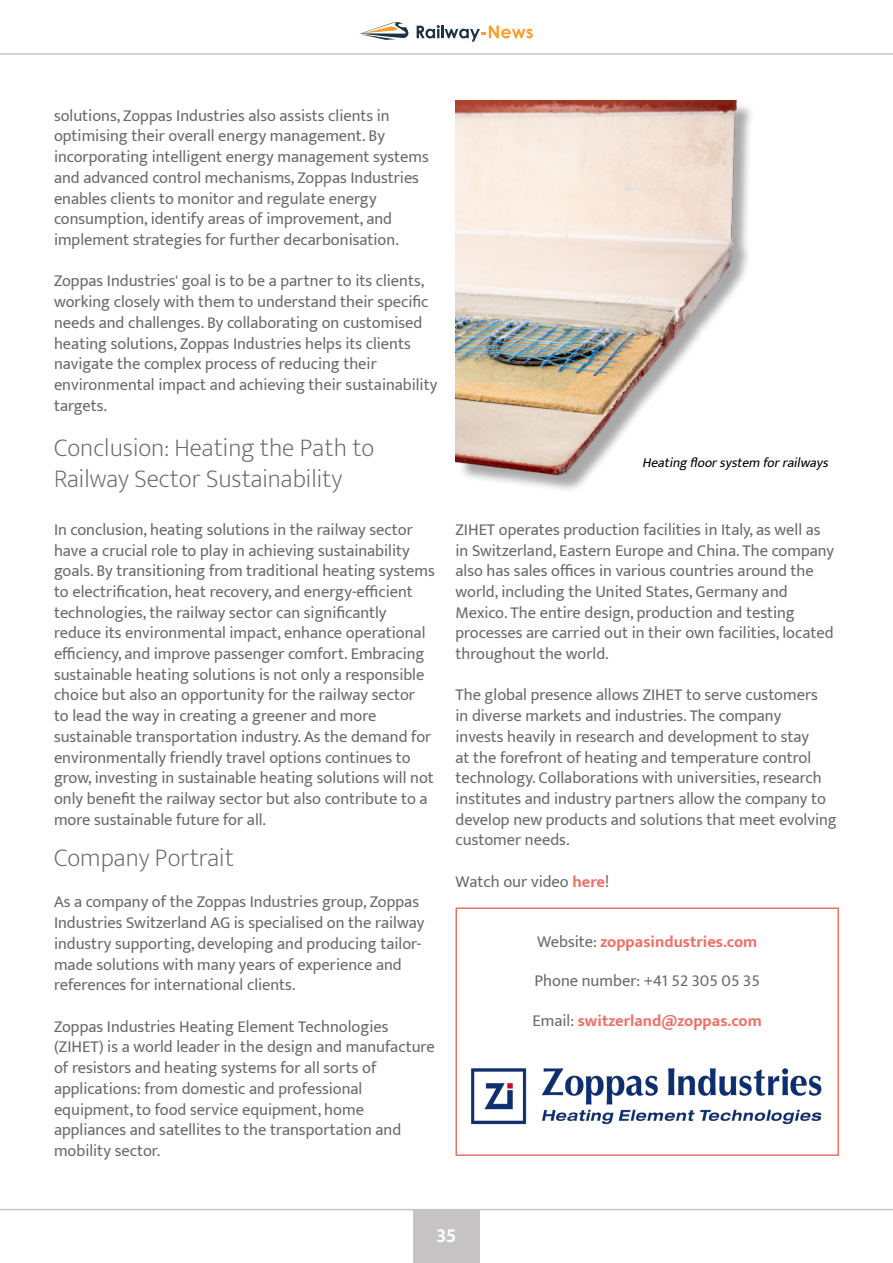
<style>
.page{position:relative;width:893px;height:1263px;background:#fff}
.page>*{position:absolute;margin:0;border:0;box-sizing:border-box;transform-origin:0 0}
.t1{font:200 25.5px/30.6px "Mukta";color:#696a6d}
.t2{font:700 21px "Mukta Mahee";color:#fff}
.t3{font:16.5px/20.7px "Mukta";color:#696a6d}
.t4{font:700 16.5px "Mukta";color:#ee7067}
.t5{font:italic 13.5px "Mukta";color:#000}
.s1{font-weight:700;color:#ee7067}
.s2{font-weight:400;color:#696a6d}
</style>
<div class="page">
<img style="left:471px;top:1068px;width:351px;height:57px">
<div style="left:455px;top:907px;width:384px;height:249px;border:2px solid #ee7067"></div>
<div style="left:458px;top:102px;width:297px;height:391px;background:#000;opacity:.34"></div>
<img style="left:455px;top:100px;width:291px;height:393px">
<svg style="left:360px;top:22px;width:49px;height:18px"></svg>
<svg style="left:417px;top:25px;width:116px;height:17px"></svg>
<hr style="left:0;top:53px;width:893px;height:2px;background:#c7c5c6">
<div style="left:413px;top:1209px;width:67px;height:54px;background:#c7c4c6"></div>
<hr style="left:0;top:1209px;width:893px;height:1px;background:#c7c4c6">
<p class="t3" style="left:54px;top:105px;width:376px">solutions, Zoppas Industries also assists clients in optimising their overall energy management. By incorporating intelligent energy management systems and advanced control mechanisms, Zoppas Industries enables clients to monitor and regulate energy consumption, identify areas of improvement, and implement strategies for further decarbonisation.</p>
<p class="t3" style="left:54px;top:270px;width:385px">Zoppas Industries' goal is to be a partner to its clients, working closely with them to understand their specific needs and challenges. By collaborating on customised heating solutions, Zoppas Industries helps its clients navigate the complex process of reducing their environmental impact and achieving their sustainability targets.</p>
<p class="t1" style="left:54px;top:433px;width:322px">Conclusion: Heating the Path to<br>Railway Sector Sustainability</p>
<p class="t3" style="left:54px;top:519px;width:382px">In conclusion, heating solutions in the railway sector have a crucial role to play in achieving sustainability goals. By transitioning from traditional heating systems to electrification, heat recovery, and energy-efficient technologies, the railway sector can significantly reduce its environmental impact, enhance operational efficiency, and improve passenger comfort. Embracing sustainable heating solutions is not only a responsible choice but also an opportunity for the railway sector<br>to lead the way in creating a greener and more sustainable transportation industry. As the demand for environmentally friendly travel options continues to grow, investing in sustainable heating solutions will not only benefit the railway sector but also contribute to a more sustainable future for all.</p>
<p class="t1" style="left:54px;top:843px;width:181px">Company Portrait</p>
<p class="t3" style="left:54px;top:891px;width:372px">As a company of the Zoppas Industries group, Zoppas Industries Switzerland AG is specialised on the railway industry supporting, developing and producing tailor&shy;made solutions with many years of experience and references for international clients.</p>
<p class="t3" style="left:54px;top:1016px;width:382px">Zoppas Industries Heating Element Technologies (ZIHET) is a world leader in the design and manufacture of resistors and heating systems for all sorts of applications: from domestic and professional equipment, to food service equipment, home appliances and satellites to the transportation and mobility sector.</p>
<p class="t5" style="left:642px;top:455px;width:191px">Heating floorsystem forrailways</p>
<p class="t3" style="left:455px;top:519px;width:380px">ZIHET operates production facilities in Italy, as well as in Switzerland, Eastern Europe and China. The company also has sales offices in various countries around the world, including the United States, Germany and Mexico. The entire design, production and testing processes are carried out in their own facilities, located throughout the world.</p>
<p class="t3" style="left:455px;top:684px;width:383px">The global presence allows ZIHET to serve customers<br>in diverse markets and industries. The company<br>invests heavily in research and development to stay<br>at the forefront of heating and temperature control technology. Collaborations with universities, research institutes and industry partners allow the company to develop new products and solutions that meet evolving customer needs.</p>
<p class="t3" style="left:455px;top:871px;width:155px">Watch our video <span class="s1">here</span>!</p>
<p class="t4" style="left:537px;top:931px;width:222px"><span class="s2">Website:</span> zoppasindustries.com</p>
<p class="t3" style="left:535px;top:970px;width:227px">Phone number: +41 52 305 05 35</p>
<p class="t4" style="left:533px;top:1011px;width:231px"><span class="s2">Email:</span> switzerland@zoppas.com</p>
<p class="t2" style="left:436px;top:1222px;width:22px">35</p>
</div>
